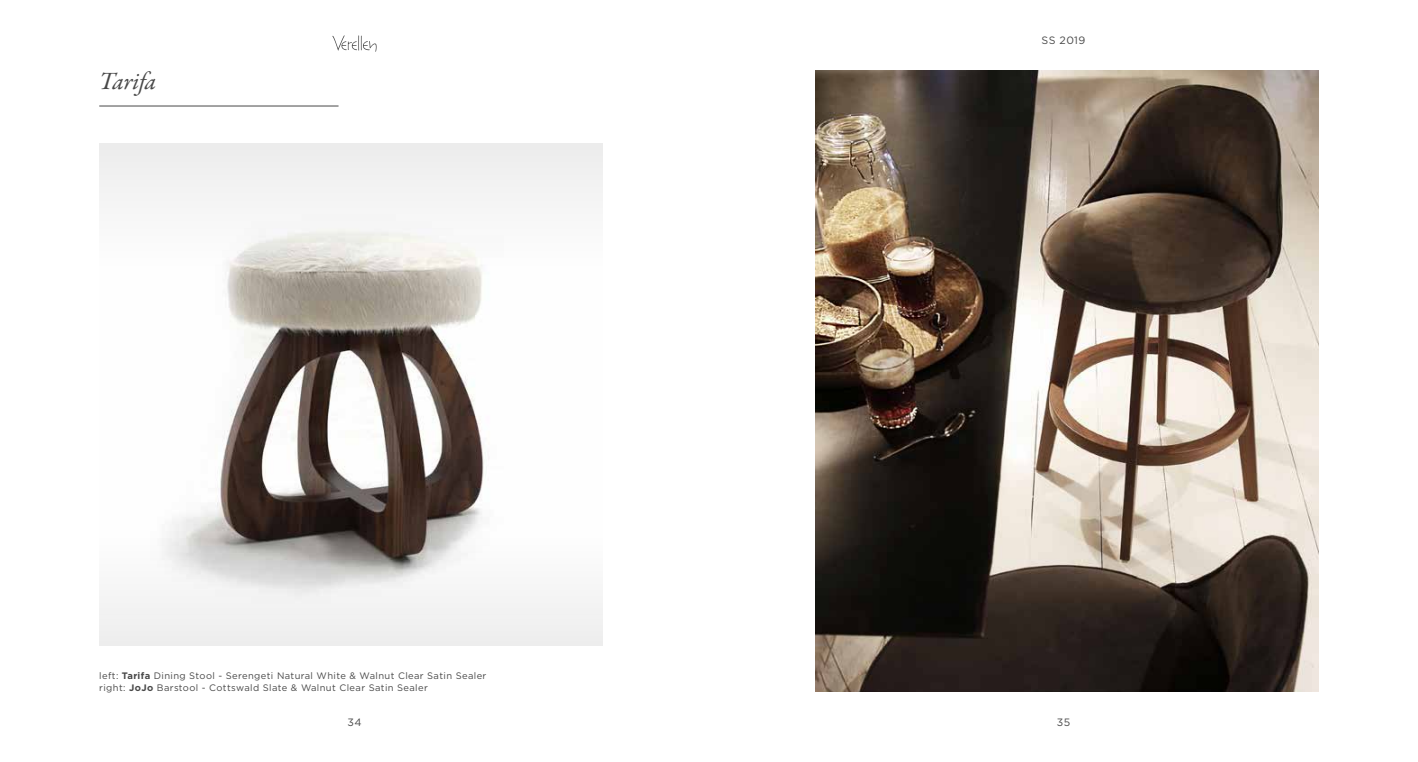
<style>
.page{position:relative;width:1418px;height:762px;background:#fff}
.page>*{position:absolute;margin:0;border:0;box-sizing:border-box;transform-origin:0 0}
.t1{font:italic 25px "Garamond Premr Pro";letter-spacing:-.005em;color:#484848}
.t2{font:10.62px "Gotham HTF";letter-spacing:.04em;color:#484848}
.t3{font:9.38px/12.5px "Gotham HTF";letter-spacing:.04em;color:#484848}
.s1{font-weight:700}
</style>
<div class="page">
<svg style="left:332px;top:35px;width:44px;height:17px"></svg>
<div style="left:99px;top:537px;width:503px;height:108px;background:#f2f2f2"></div>
<img style="left:99px;top:144px;width:503px;height:444px">
<hr style="left:99px;top:106px;width:239px;height:1px;background:#484848">
<img style="left:815px;top:71px;width:503px;height:620px">
<h1 class="t1" style="left:99px;top:65px;width:58px">Tarifa</h1>
<p class="t3" style="left:99px;top:669px;width:389px">left: <span class="s1">Tarifa</span> Dining Stool - Serengeti Natural White &amp; Walnut Clear Satin Sealer right: <span class="s1">JoJo</span> Barstool - Cottswald Slate &amp; Walnut Clear Satin Sealer</p>
<p class="t2" style="left:1041px;top:35px;width:45px">SS 2019</p>
<p class="t2" style="left:347px;top:716px;width:16px">34</p>
<p class="t2" style="left:1056px;top:716px;width:15px">35</p>
</div>
